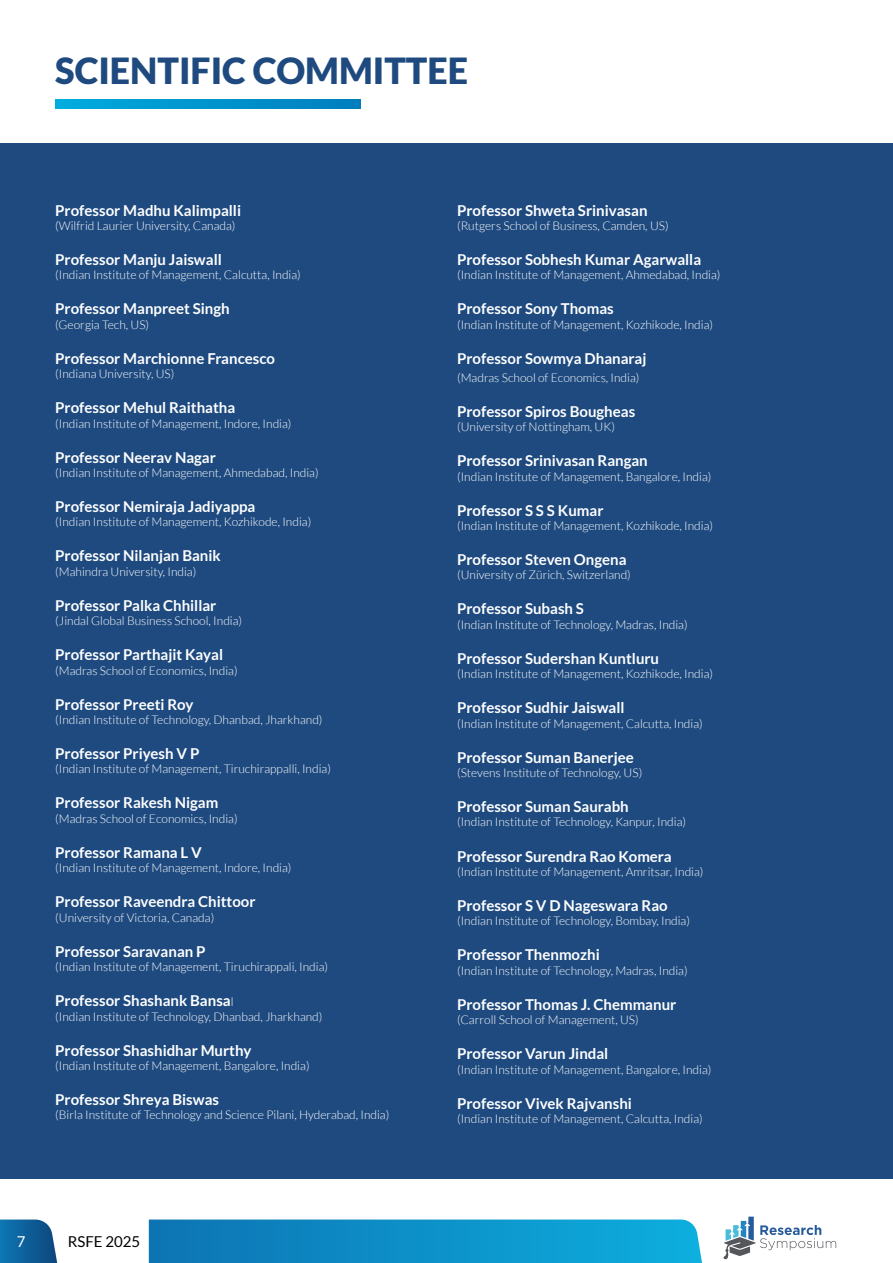
<style>
.page{position:relative;width:893px;height:1263px;background:#fff}
.page>*{position:absolute;margin:0;border:0;box-sizing:border-box;transform-origin:0 0}
.t1{font:900 36px "Lato";color:#1e4a7f}
.t2{font:700 15px "Lato";color:#fff}
.t3{font:15px "Lato";color:#000}
.t4{font:15px "Lato";color:#fff}
.t5{font:300 12px "Lato";color:#fff}
.s1{font-weight:300;font-size:12px}
</style>
<div class="page">
<svg style="left:0;top:1219px;width:58px;height:44px;background:#2670a4"></svg>
<svg style="left:149px;top:1219px;width:553px;height:44px;background:#1192c9"></svg>
<svg style="left:723px;top:1216px;width:113px;height:43px"></svg>
<div style="left:0;top:143px;width:893px;height:1036px;background:#1e4a7f"></div>
<svg style="left:55px;top:100px;width:305px;height:8px;background:#0094cc"></svg>
<h1 class="t1" style="left:55px;top:50px;width:414px">SCIENTIFIC COMMITTEE</h1>
<p class="t2" style="left:55px;top:201px;width:187px">Professor Madhu Kalimpalli</p>
<p class="t5" style="left:55px;top:219px;width:182px">(Wilfrid Laurier University, Canada)</p>
<p class="t2" style="left:55px;top:251px;width:168px">Professor Manju Jaiswall</p>
<p class="t5" style="left:55px;top:269px;width:247px">(Indian Institute of Management, Calcutta, India)</p>
<p class="t2" style="left:55px;top:300px;width:176px">Professor Manpreet Singh</p>
<p class="t5" style="left:55px;top:318px;width:95px">(Georgia Tech, US)</p>
<p class="t2" style="left:55px;top:350px;width:221px">Professor Marchionne Francesco</p>
<p class="t5" style="left:55px;top:367px;width:121px">(Indiana University, US)</p>
<p class="t2" style="left:55px;top:399px;width:181px">Professor Mehul Raithatha</p>
<p class="t5" style="left:55px;top:417px;width:238px">(Indian Institute of Management, Indore, India)</p>
<p class="t2" style="left:55px;top:448px;width:162px">Professor Neerav Nagar</p>
<p class="t5" style="left:55px;top:466px;width:265px">(Indian Institute of Management, Ahmedabad, India)</p>
<p class="t2" style="left:55px;top:498px;width:202px">Professor Nemiraja Jadiyappa</p>
<p class="t5" style="left:55px;top:516px;width:257px">(Indian Institute of Management, Kozhikode, India)</p>
<p class="t2" style="left:55px;top:547px;width:167px">Professor Nilanjan Banik</p>
<p class="t5" style="left:55px;top:565px;width:143px">(Mahindra University, India)</p>
<p class="t2" style="left:55px;top:597px;width:163px">Professor Palka Chhillar</p>
<p class="t5" style="left:55px;top:614px;width:188px">(Jindal Global Business School, India)</p>
<p class="t2" style="left:55px;top:646px;width:169px">Professor Parthajit Kayal</p>
<p class="t5" style="left:55px;top:664px;width:184px">(Madras School of Economics, India)</p>
<p class="t2" style="left:55px;top:696px;width:140px">Professor Preeti Roy</p>
<p class="t5" style="left:55px;top:713px;width:269px">(Indian Institute of Technology, Dhanbad, Jharkhand)</p>
<p class="t2" style="left:55px;top:745px;width:146px">Professor Priyesh V P</p>
<p class="t5" style="left:55px;top:763px;width:277px">(Indian Institute of Management, Tiruchirappalli, India)</p>
<p class="t2" style="left:55px;top:794px;width:165px">Professor Rakesh Nigam</p>
<p class="t5" style="left:55px;top:812px;width:184px">(Madras School of Economics, India)</p>
<p class="t2" style="left:55px;top:844px;width:148px">Professor Ramana L V</p>
<p class="t5" style="left:55px;top:861px;width:238px">(Indian Institute of Management, Indore, India)</p>
<p class="t2" style="left:55px;top:893px;width:202px">Professor Raveendra Chittoor</p>
<p class="t5" style="left:55px;top:911px;width:160px">(University of Victoria, Canada)</p>
<p class="t2" style="left:55px;top:943px;width:152px">Professor Saravanan P</p>
<p class="t5" style="left:55px;top:960px;width:274px">(Indian Institute of Management, Tiruchirappali, India)</p>
<p class="t2" style="left:55px;top:992px;width:180px">Professor Shashank Bansa<span class="s1">l</span></p>
<p class="t5" style="left:55px;top:1010px;width:269px">(Indian Institute of Technology, Dhanbad, Jharkhand)</p>
<p class="t2" style="left:55px;top:1041px;width:198px">Professor Shashidhar Murthy</p>
<p class="t5" style="left:55px;top:1059px;width:256px">(Indian Institute of Management, Bangalore, India)</p>
<p class="t2" style="left:55px;top:1091px;width:165px">Professor Shreya Biswas</p>
<p class="t5" style="left:55px;top:1108px;width:336px">(Birla Institute of Technology and Science Pilani, Hyderabad, India)</p>
<p class="t4" style="left:17px;top:1233px;width:10px">7</p>
<p class="t3" style="left:68px;top:1233px;width:74px">RSFE 2025</p>
<p class="t2" style="left:457px;top:201px;width:192px">Professor Shweta Srinivasan</p>
<p class="t5" style="left:457px;top:219px;width:213px">(Rutgers School of Business, Camden, US)</p>
<p class="t2" style="left:457px;top:251px;width:246px">Professor Sobhesh Kumar Agarwalla</p>
<p class="t5" style="left:457px;top:269px;width:265px">(Indian Institute of Management, Ahmedabad, India)</p>
<p class="t2" style="left:457px;top:300px;width:158px">Professor Sony Thomas</p>
<p class="t5" style="left:457px;top:318px;width:257px">(Indian Institute of Management, Kozhikode, India)</p>
<p class="t2" style="left:457px;top:350px;width:191px">Professor Sowmya Dhanaraj</p>
<p class="t5" style="left:457px;top:371px;width:184px">(Madras School of Economics, India)</p>
<p class="t2" style="left:457px;top:403px;width:180px">Professor Spiros Bougheas</p>
<p class="t5" style="left:457px;top:420px;width:159px">(University of Nottingham, UK)</p>
<p class="t2" style="left:457px;top:452px;width:192px">Professor Srinivasan Rangan</p>
<p class="t5" style="left:457px;top:470px;width:256px">(Indian Institute of Management, Bangalore, India)</p>
<p class="t2" style="left:457px;top:501px;width:148px">Professor S S S Kumar</p>
<p class="t5" style="left:457px;top:519px;width:257px">(Indian Institute of Management, Kozhikode, India)</p>
<p class="t2" style="left:457px;top:551px;width:171px">Professor Steven Ongena</p>
<p class="t5" style="left:457px;top:569px;width:175px">(University of Zürich, Switzerland)</p>
<p class="t2" style="left:457px;top:600px;width:128px">Professor Subash S</p>
<p class="t5" style="left:457px;top:618px;width:232px">(Indian Institute of Technology, Madras, India)</p>
<p class="t2" style="left:457px;top:650px;width:204px">Professor Sudershan Kuntluru</p>
<p class="t5" style="left:457px;top:667px;width:257px">(Indian Institute of Management, Kozhikode, India)</p>
<p class="t2" style="left:457px;top:699px;width:169px">Professor Sudhir Jaiswall</p>
<p class="t5" style="left:457px;top:717px;width:247px">(Indian Institute of Management, Calcutta, India)</p>
<p class="t2" style="left:457px;top:749px;width:178px">Professor Suman Banerjee</p>
<p class="t5" style="left:457px;top:766px;width:187px">(Stevens Institute of Technology, US)</p>
<p class="t2" style="left:457px;top:798px;width:173px">Professor Suman Saurabh</p>
<p class="t5" style="left:457px;top:816px;width:230px">(Indian Institute of Technology, Kanpur, India)</p>
<p class="t2" style="left:457px;top:847px;width:216px">Professor Surendra Rao Komera</p>
<p class="t5" style="left:457px;top:865px;width:248px">(Indian Institute of Management, Amritsar, India)</p>
<p class="t2" style="left:457px;top:897px;width:212px">Professor S V D Nageswara Rao</p>
<p class="t5" style="left:457px;top:914px;width:234px">(Indian Institute of Technology, Bombay, India)</p>
<p class="t2" style="left:457px;top:946px;width:144px">Professor Thenmozhi</p>
<p class="t5" style="left:457px;top:964px;width:232px">(Indian Institute of Technology, Madras, India)</p>
<p class="t2" style="left:457px;top:996px;width:221px">Professor Thomas J. Chemmanur</p>
<p class="t5" style="left:457px;top:1013px;width:183px">(Carroll School of Management, US)</p>
<p class="t2" style="left:457px;top:1045px;width:153px">Professor Varun Jindal</p>
<p class="t5" style="left:457px;top:1063px;width:256px">(Indian Institute of Management, Bangalore, India)</p>
<p class="t2" style="left:457px;top:1094px;width:176px">Professor Vivek Rajvanshi</p>
<p class="t5" style="left:457px;top:1112px;width:247px">(Indian Institute of Management, Calcutta, India)</p>
</div>
